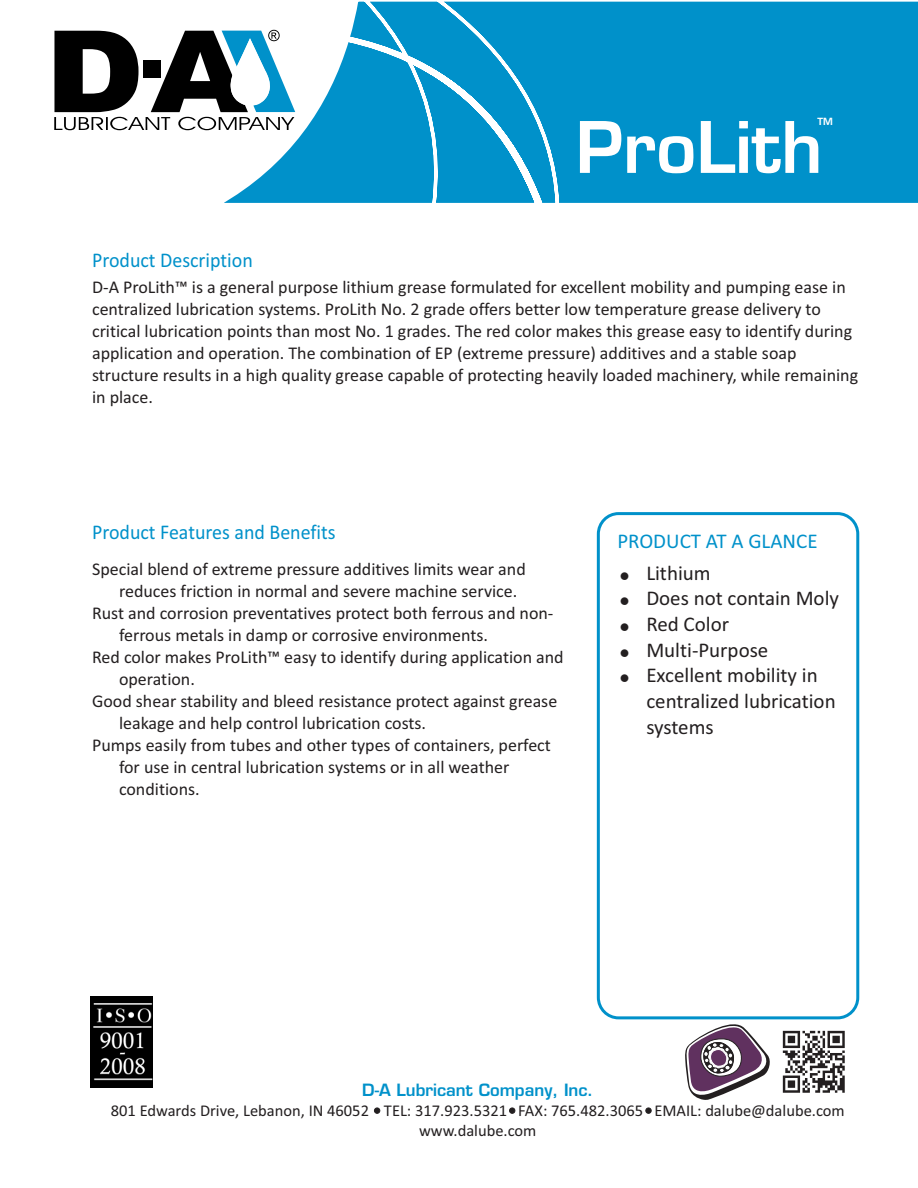
<style>
.page{position:relative;width:918px;height:1188px;background:#fff}
.page>*{position:absolute;margin:0;border:0;box-sizing:border-box;transform-origin:0 0}
.t1{font:69.15px "Square 721 Dm Normal";color:#fff}
.t2{font:21px/25.7px "Calibri";color:#231f20}
.t3{font:21px "Calibri";color:#0091ca;scale:.95 1}
.t4{font:21px "Calibri";color:#0091ca}
.t5{font:18px/21.9px "Calibri";color:#231f20}
.t6{font:16.5px/20.1px "Calibri";color:#231f20;text-align:center}
.t7{font:16.5px "Square 721 Dm Normal";color:#0091ca}
.t8{font:9.6px "Square 721 Dm Normal";color:#fff}
</style>
<div class="page">
<img style="left:91px;top:997px;width:62px;height:91px">
<svg style="left:54px;top:30px;width:151px;height:100px"></svg>
<svg style="left:205px;top:1px;width:713px;height:202px;fill:#0091ca"></svg>
<div style="left:597px;top:512px;width:262px;height:507px;background:#fff;border:3px solid #0091ca;border-radius:20px"></div>
<svg style="left:685px;top:1015px;width:88px;height:85px"></svg>
<img style="left:782px;top:1030px;width:63px;height:63px">
<svg style="left:374px;top:1108px;width:6px;height:5px"></svg>
<svg style="left:509px;top:1108px;width:6px;height:5px"></svg>
<svg style="left:646px;top:1108px;width:5px;height:5px"></svg>
<h1 class="t1" style="left:576px;top:121px;width:248px">ProLith</h1>
<p class="t8" style="left:818px;top:118px;width:17px">TM</p>
<p class="t3" style="left:92px;top:252px;width:171px">Product Description</p>
<p class="t5" style="left:92px;top:277px;width:768px">D-A ProLith™ is a general purpose lithium grease formulated for excellent mobility and pumping ease in centralized lubrication systems. ProLith No. 2 grade offers better low temperature grease delivery to critical lubrication points than most No. 1 grades. The red color makes this grease easy to identify during application and operation. The combination of EP (extreme pressure) additives and a stable soap structure results in a high quality grease capable of protecting heavily loaded machinery, while remaining in place.</p>
<p class="t3" style="left:92px;top:523px;width:258px">Product Features and Benefits</p>
<p class="t5" style="left:92px;top:559px;width:435px">Special blend of extreme pressure additives limits wear and</p>
<p class="t5" style="left:119px;top:581px;width:400px">reduces friction in normal and severe machine service.</p>
<p class="t5" style="left:92px;top:603px;width:463px">Rust and corrosion preventatives protect both ferrous and non-</p>
<p class="t5" style="left:119px;top:625px;width:371px">ferrous metals in damp or corrosive environments.</p>
<p class="t5" style="left:92px;top:647px;width:473px">Red color makes ProLith™ easy to identify during application and</p>
<p class="t5" style="left:119px;top:669px;width:77px">operation.</p>
<p class="t5" style="left:92px;top:691px;width:467px">Good shear stability and bleed resistance protect against grease</p>
<p class="t5" style="left:119px;top:713px;width:309px">leakage and help control lubrication costs.</p>
<p class="t5" style="left:92px;top:735px;width:460px">Pumps easily from tubes and other types of containers, perfect</p>
<p class="t5" style="left:119px;top:757px;width:392px">for use in central lubrication systems or in all weather</p>
<p class="t5" style="left:119px;top:779px;width:82px">conditions.</p>
<p class="t4" style="left:617px;top:532px;width:202px">PRODUCT AT A GLANCE</p>
<p class="t2" style="left:646px;top:562px;width:194px">Lithium<br>Does not contain Moly<br>Red Color<br>Multi-Purpose<br>Excellent mobility in centralized lubrication systems</p>
<p class="t7" style="left:362px;top:1084px;width:233px">D-A Lubricant Company, Inc.</p>
<p class="t6" style="left:111px;top:1102px;width:735px">801 Edwards Drive, Lebanon, IN 46052 TEL: 317.923.5321 FAX: 765.482.3065 EMAIL: dalube@dalube.com www.dalube.com</p>
</div>
